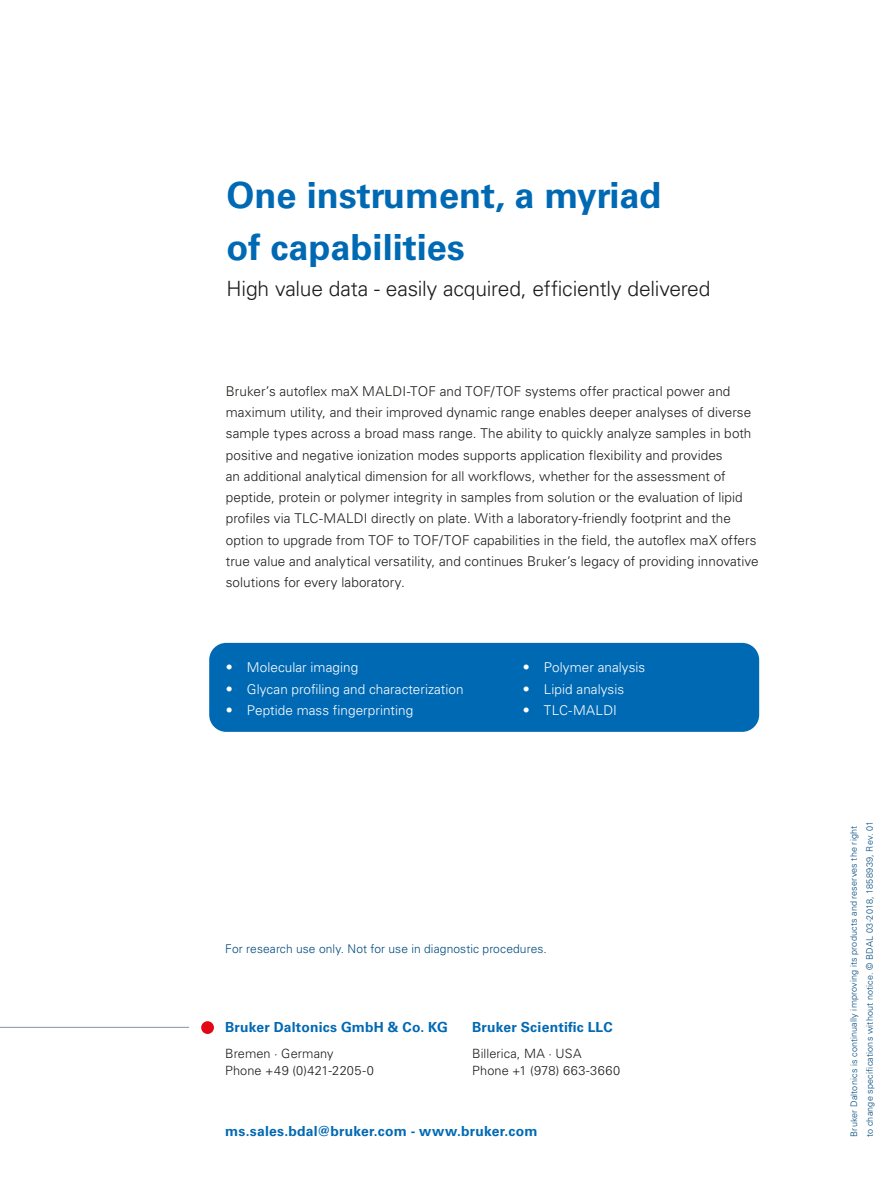
<style>
.page{position:relative;width:893px;height:1187px;background:#fff}
.page>*{position:absolute;margin:0;border:0;box-sizing:border-box;transform-origin:0 0}
.brochure_Headline{font:700 36px "Univers LT Std";color:#0069b4}
.Subheadline{font:300 21px "Univers LT Std";letter-spacing:-.01em;color:#1d1d1b}
.brochure_body{font:700 13.8px "Univers LT Std";letter-spacing:.015em;color:#0069b4}
.Copytext{font:300 13.5px/21.3px "Univers LT Std";letter-spacing:.005em;color:#1d1d1b}
.Copytext-2{font:300 13.5px "Univers LT Std";letter-spacing:.005em;color:#fff}
.t1{font:300 12.75px "Univers LT Std";letter-spacing:.01em;color:#1d1d1b}
.application_legend{font:300 12px "Univers LT Std";letter-spacing:.01em;color:#004a7f}
.t2{font:300 9px "Univers LT Std";letter-spacing:.02em;color:#004a7f}
.s1{font-size:13.8px}
</style>
<div class="page">
<div style="left:209px;top:643px;width:550px;height:88px;background:#0069b4;border-radius:17px"></div>
<hr style="left:0;top:1026px;width:189px;height:1px;background:#83939c">
<div style="left:201px;top:1021px;width:13px;height:12px;background:#e30614;border-radius:50%"></div>
<p class="brochure_Headline" style="left:227px;top:175px;width:436px">One instrument, a myriad</p>
<p class="brochure_Headline" style="left:227px;top:226px;width:240px">of capabilities</p>
<p class="Subheadline" style="left:227px;top:275px;width:485px">High value data - easily acquired, efficiently delivered</p>
<p class="Copytext" style="left:226px;top:380px;width:534px">Bruker’s autoflex maX MALDI-TOF and TOF/TOF systems offer practical power and maximum utility, and their improved dynamic range enables deeper analyses of diverse sample types across a broad mass range. The ability to quickly analyze samples in both positive and negative ionization modes supports application flexibility and provides<br>an additional analytical dimension for all workflows, whether for the assessment of peptide, protein or polymer integrity in samples from solution or the evaluation of lipid profiles via TLC-MALDI directly on plate. With a laboratory-friendly footprint and the option to upgrade from TOF to TOF/TOF capabilities in the field, the autoflex maX offers true value and analytical versatility, and continues Bruker’s legacy of providing innovative solutions for every laboratory.</p>
<p class="Copytext-2" style="left:226px;top:659px;width:134px"><span class="s1">•</span> Molecular imaging</p>
<p class="Copytext-2" style="left:523px;top:659px;width:124px"><span class="s1">•</span> Polymer analysis</p>
<p class="Copytext-2" style="left:226px;top:680px;width:239px"><span class="s1">•</span> Glycan profiling and characterization</p>
<p class="Copytext-2" style="left:523px;top:680px;width:103px"><span class="s1">•</span> Lipid analysis</p>
<p class="Copytext-2" style="left:226px;top:702px;width:189px"><span class="s1">•</span> Peptide mass fingerprinting</p>
<p class="Copytext-2" style="left:523px;top:702px;width:96px"><span class="s1">•</span> TLC-MALDI</p>
<p class="application_legend" style="left:225px;top:941px;width:323px">For research use only. Not for use in diagnostic procedures.</p>
<p class="brochure_body" style="left:225px;top:1019px;width:224px">Bruker Daltonics GmbH &amp; Co. KG</p>
<p class="t1" style="left:225px;top:1045px;width:110px">Bremen · Germany</p>
<p class="t1" style="left:225px;top:1062px;width:150px">Phone +49 (0)421-2205-0</p>
<p class="brochure_body" style="left:472px;top:1019px;width:142px">Bruker Scientific LLC</p>
<p class="t1" style="left:472px;top:1045px;width:111px">Billerica, MA · USA</p>
<p class="t1" style="left:472px;top:1062px;width:149px">Phone +1 (978) 663-3660</p>
<p class="brochure_body" style="left:225px;top:1122px;width:314px">ms.sales.bdal@bruker.com - www.bruker.com</p>
<p class="t2" style="left:848px;top:1136px;width:312px;rotate:-90deg">Bruker Daltonics is continually improving its products and reserves the right</p>
<p class="t2" style="left:864px;top:1136px;width:317px;rotate:-90deg">to change specifications without notice. © BDAL 03-2018, 1858939, Rev. 01</p>
</div>
